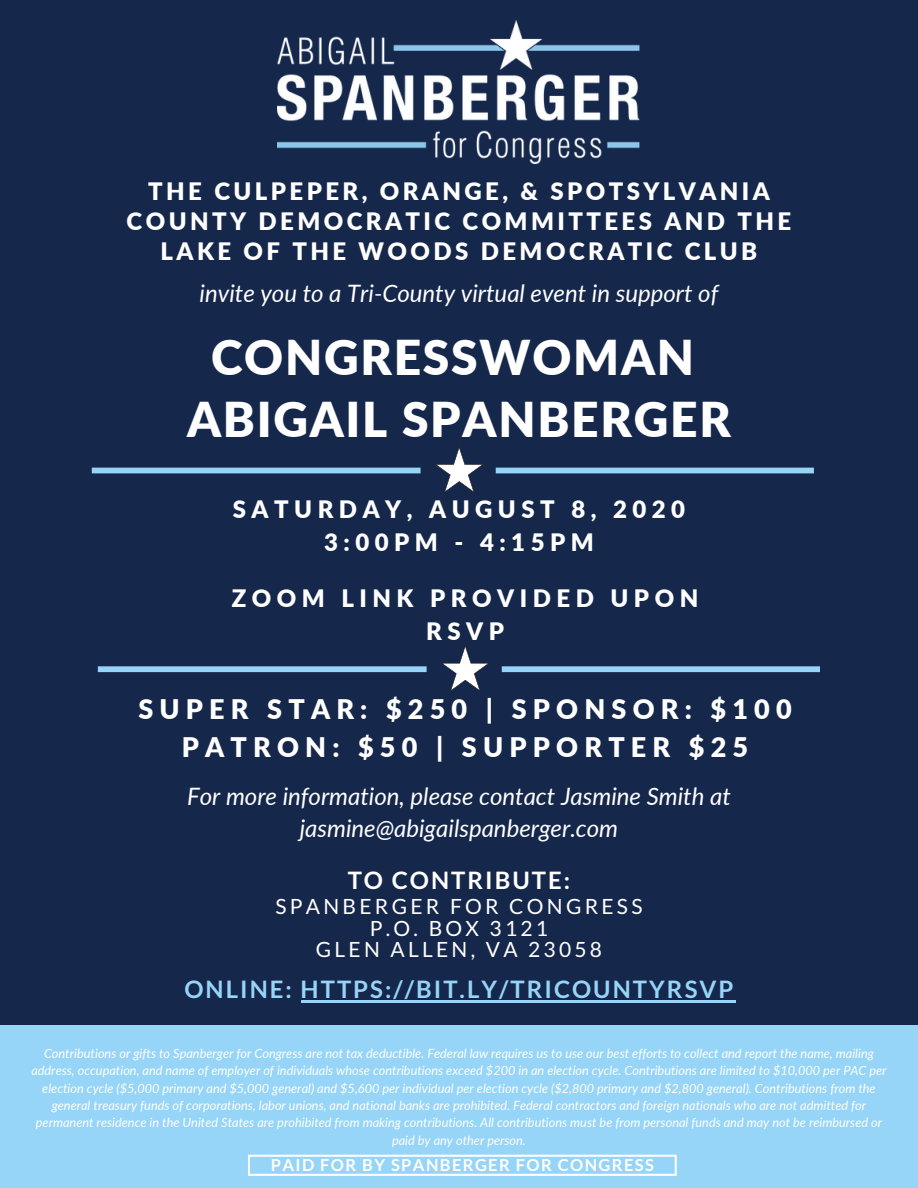
<style>
.page{position:relative;width:918px;height:1188px;background:#15274b}
.page>*{position:absolute;margin:0;border:0;box-sizing:border-box;transform-origin:0 0}
.t1{font:900 48px/61.2px "Lato";letter-spacing:.035em;color:#fff;text-align:center}
.t2{font:900 27px/37.3px "Lato";letter-spacing:.23em;color:#fff;text-align:center}
.t3{font:italic 24px/32.7px "Lato";color:#fff;text-align:center}
.t4{font:900 24px/30.2px "Lato";letter-spacing:.14em;color:#fff;text-align:center}
.t5{font:900 24px/33.5px "Lato";letter-spacing:.23em;color:#fff;text-align:center}
.t6{font:700 24px "Lato";letter-spacing:.085em;color:#96d4f8}
.t7{font:700 24px "Lato";letter-spacing:.085em;color:#fff}
.t8{font:21px/21.8px "Lato";letter-spacing:.155em;color:#fff;text-align:center}
.t9{font:700 16.5px "Lato";letter-spacing:.085em;color:#fff}
.t10{font:italic 12.75px/17.4px "Lato";color:#fff;text-align:center}
</style>
<div class="page">
<img style="left:278px;top:20px;width:362px;height:143px">
<div style="left:92px;top:468px;width:329px;height:5px;background:#96d4f8"></div>
<svg style="left:435px;top:447px;width:48px;height:46px"></svg>
<div style="left:496px;top:468px;width:318px;height:5px;background:#96d4f8"></div>
<svg style="left:98px;top:666px;width:329px;height:6px;background:#8ecaee"></svg>
<svg style="left:441px;top:645px;width:48px;height:46px"></svg>
<svg style="left:502px;top:666px;width:318px;height:6px;background:#8ecaee"></svg>
<div style="left:0;top:1025px;width:917px;height:163px;background:#96d4f8"></div>
<svg style="left:248px;top:1155px;width:429px;height:21px"></svg>
<hr style="left:301px;top:1000px;width:435px;height:2px;background:#96d4f8">
<h3 class="t4" style="left:127px;top:175px;width:666px">THE CULPEPER, ORANGE, &amp; SPOTSYLVANIA<br>COUNTY DEMOCRATIC COMMITTEES AND THE<br>LAKE OF THE WOODS DEMOCRATIC CLUB</h3>
<h3 class="t3" style="left:200px;top:277px;width:520px">invite you to a Tri-County virtual event in support of</h3>
<h1 class="t1" style="left:187px;top:326px;width:545px">CONGRESSWOMAN<br>ABIGAIL SPANBERGER</h1>
<h3 class="t5" style="left:233px;top:492px;width:454px">SATURDAY, AUGUST 8, 2020<br>3:00PM - 4:15PM</h3>
<h3 class="t5" style="left:232px;top:581px;width:468px">ZOOM LINK PROVIDED UPON<br>RSVP</h3>
<h2 class="t2" style="left:138px;top:690px;width:655px">SUPER STAR: $250 | SPONSOR: $100<br>PATRON: $50 | SUPPORTER $25</h2>
<h3 class="t3" style="left:187px;top:779px;width:545px">For more information, please contact Jasmine Smith at jasmine@abigailspanberger.com</h3>
<h3 class="t7" style="left:348px;top:865px;width:224px">TO CONTRIBUTE:</h3>
<h3 class="t8" style="left:275px;top:895px;width:369px">SPANBERGER FOR CONGRESS<br>P.O. BOX 3121<br>GLEN ALLEN, VA 23058</h3>
<h3 class="t6" style="left:184px;top:974px;width:551px">ONLINE: HTTPS://BIT.LY/TRICOUNTYRSVP</h3>
<p class="t10" style="left:31px;top:1044px;width:857px">Contributions or gifts to Spanberger for Congress are not tax deductible. Federal law requires us to use our best efforts to collect and report the name, mailing address, occupation, and name of employer of individuals whose contributions exceed $200 in an election cycle. Contributions are limited to $10,000 per PAC per election cycle ($5,000 primary and $5,000 general) and $5,600 per individual per election cycle ($2,800 primary and $2,800 general). Contributions from the general treasury funds of corporations, labor unions, and national banks are prohibited. Federal contractors and foreign nationals who are not admitted for permanent residence in the United States are prohibited from making contributions. All contributions must be from personal funds and may not be reimbursed or paid by any other person.</p>
<p class="t9" style="left:271px;top:1155px;width:385px">PAID FOR BY SPANBERGER FOR CONGRESS</p>
</div>
